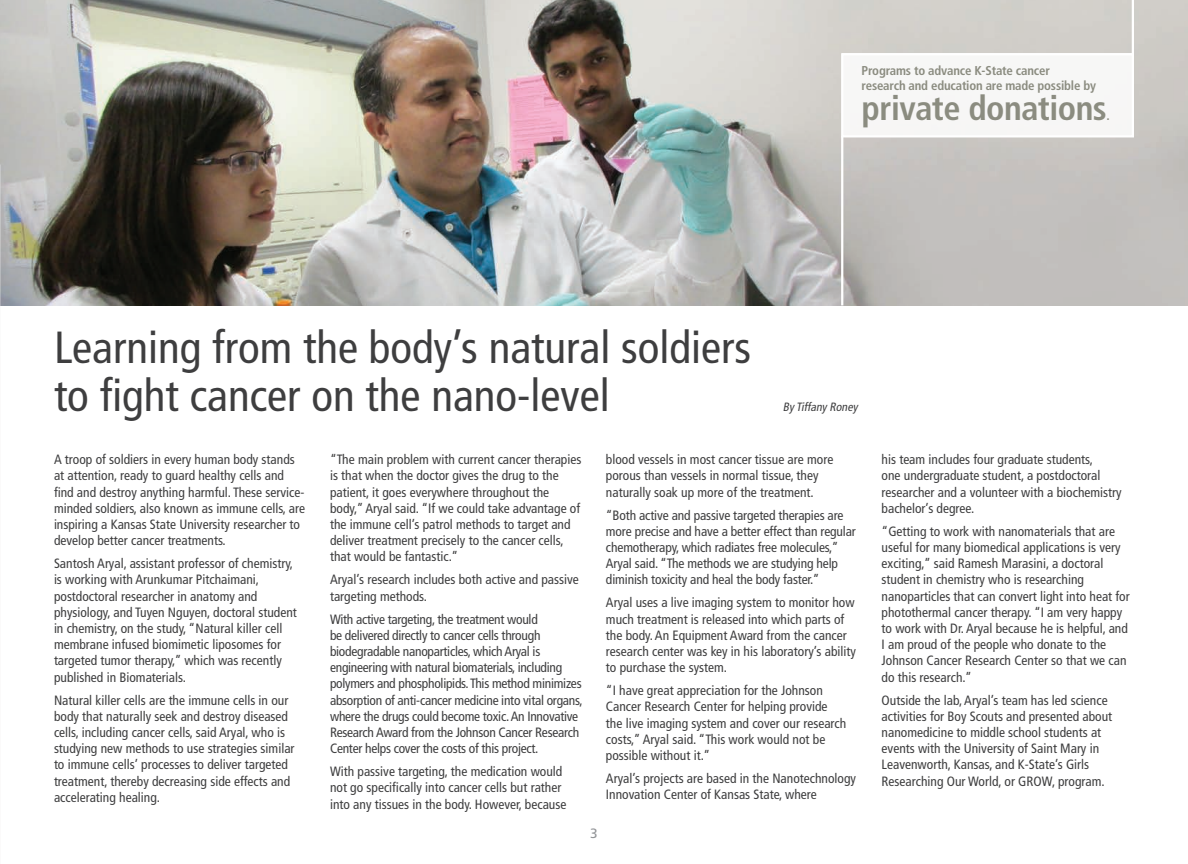
<style>
.page{position:relative;width:1188px;height:864px;background:#fff}
.page>*{position:absolute;margin:0;border:0;box-sizing:border-box;transform-origin:0 0}
.title_1{font:condensed 45px/48px "Frutiger LT Std";color:#3e3e3f}
.body_text{font:700 condensed 34.2px "Frutiger LT Std";letter-spacing:-.015em;color:#8b8c80}
.body_text-2{font:condensed 13.5px/16.2px "Frutiger LT Std";color:#3e3e3f}
.body_text-3{font:condensed 13.5px/16.2px "Frutiger LT Std";letter-spacing:-.02em;color:#3e3e3f}
.body_text-4{font:13.5px "Frutiger LT Std";color:#939598}
.body_text-5{font:700 condensed 12.9px/15px "Frutiger LT Std";letter-spacing:-.015em;color:#8b8c80}
.writer{font:italic condensed 12px "Frutiger LT Std";color:#3e3e3f}
</style>
<div class="page">
<img style="left:0;top:0;width:1188px;height:305px">
<div style="left:843px;top:53px;width:291px;height:83px;background:#f7f7f6"></div>
<hr style="left:841px;top:136px;width:2px;height:169px;background:#fff">
<hr style="left:1132px;top:0;width:2px;height:55px;background:#fff">
<p class="body_text-5" style="left:862px;top:63px;width:236px">Programs to advance K-State cancer research and education are made possible by</p>
<p class="body_text" style="left:862px;top:88px;width:247px">private donations</p>
<p class="body_text-5" style="left:1106px;top:108px;width:5px">.</p>
<p class="title_1" style="left:54px;top:323px;width:699px">Learning from the body’s natural soldiers to fight cancer on the nano-level</p>
<p class="writer" style="left:783px;top:399px;width:76px">By Tiffany Roney</p>
<p class="body_text-2" style="left:54px;top:452px;width:253px">A troop of soldiers in every human body stands at attention, ready to guard healthy cells and find and destroy anything harmful. These service&shy;minded soldiers, also known as immune cells, are inspiring a Kansas State University researcher to develop better cancer treatments.</p>
<p class="body_text-2" style="left:54px;top:556px;width:244px">Santosh Aryal, assistant professor of chemistry, is working with Arunkumar Pitchaimani, postdoctoral researcher in anatomy and physiology, and Tuyen Nguyen, doctoral student in chemistry, on the study, “Natural killer cell membrane infused biomimetic liposomes for targeted tumor therapy,” which was recently published in Biomaterials.</p>
<p class="body_text-2" style="left:54px;top:692px;width:242px">Natural killer cells are the immune cells in our body that naturally seek and destroy diseased cells, including cancer cells, said Aryal, who is studying new methods to use strategies similar to immune cells’ processes to deliver targeted treatment, thereby decreasing side effects and accelerating healing.</p>
<p class="body_text-2" style="left:330px;top:452px;width:253px">“The main problem with current cancer therapies is that when the doctor gives the drug to the patient, it goes everywhere throughout the body,” Aryal said. “If we could take advantage of the immune cell’s patrol methods to target and deliver treatment precisely to the cancer cells, that would be fantastic.”</p>
<p class="body_text-2" style="left:330px;top:572px;width:250px">Aryal’s research includes both active and passive targeting methods.</p>
<p class="body_text-3" style="left:330px;top:611px;width:254px">With active targeting, the treatment would<br>be delivered directly to cancer cells through biodegradable nanoparticles, which Aryal is engineering with natural biomaterials, including polymers and phospholipids. This method minimizes absorption of anti-cancer medicine into vital organs, where the drugs could become toxic. An Innovative Research Award from the Johnson Cancer Research Center helps cover the costs of this project.</p>
<p class="body_text-2" style="left:330px;top:763px;width:238px">With passive targeting, the medication would not go specifically into cancer cells but rather into any tissues in the body. However, because</p>
<p class="body_text-2" style="left:606px;top:452px;width:229px">blood vessels in most cancer tissue are more porous than vessels in normal tissue, they naturally soak up more of the treatment.</p>
<p class="body_text-2" style="left:606px;top:507px;width:251px">“Both active and passive targeted therapies are more precise and have a better effect than regular chemotherapy, which radiates free molecules,” Aryal said. “The methods we are studying help diminish toxicity and heal the body faster.”</p>
<p class="body_text-2" style="left:606px;top:595px;width:252px">Aryal uses a live imaging system to monitor how much treatment is released into which parts of the body. An Equipment Award from the cancer research center was key in his laboratory’s ability to purchase the system.</p>
<p class="body_text-2" style="left:606px;top:682px;width:242px">“I have great appreciation for the Johnson Cancer Research Center for helping provide the live imaging system and cover our research costs,” Aryal said. “This work would not be possible without it.”</p>
<p class="body_text-2" style="left:606px;top:770px;width:252px">Aryal’s projects are based in the Nanotechnology<br>Innovation Center of Kansas State, where</p>
<p class="body_text-4" style="left:590px;top:826px;width:9px">3</p>
<p class="body_text-2" style="left:882px;top:452px;width:242px">his team includes four graduate students,<br>one undergraduate student, a postdoctoral researcher and a volunteer with a biochemistry bachelor’s degree.</p>
<p class="body_text-2" style="left:882px;top:523px;width:250px">“Getting to work with nanomaterials that are useful for many biomedical applications is very exciting,” said Ramesh Marasini, a doctoral student in chemistry who is researching nanoparticles that can convert light into heat for photothermal cancer therapy. “I am very happy to work with Dr. Aryal because he is helpful, and I am proud of the people who donate to the Johnson Cancer Research Center so that we can do this research.”</p>
<p class="body_text-2" style="left:882px;top:692px;width:232px">Outside the lab, Aryal’s team has led science activities for Boy Scouts and presented about nanomedicine to middle school students at events with the University of Saint Mary in Leavenworth, Kansas, and K-State’s Girls Researching Our World, or GROW, program.</p>
</div>
